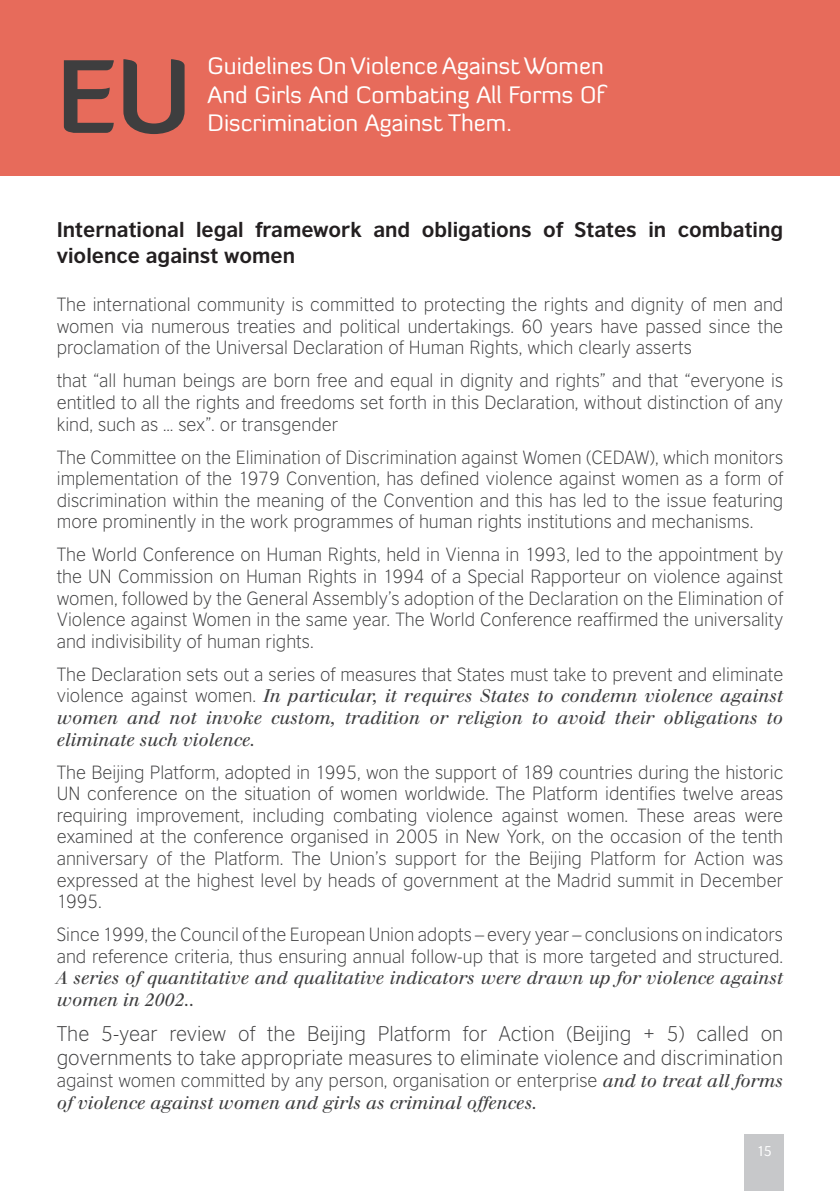
<style>
.page{position:relative;width:840px;height:1191px;background:#fff}
.page>*{position:absolute;margin:0;border:0;box-sizing:border-box;transform-origin:0 0}
.t1{font:700 101.4px "Diavlo";color:#3e3e3f}
.t2{font:23.6px/28.4px "Diavlo";color:#fff;text-align:justify}
.t3{font:300 20px/24px "British Council Sans";color:#3e3e3f}
.t4{font:700 20px/26.4px "British Council Sans";color:#231f20}
.t5{font:300 18px/21.6px "British Council Sans";color:#3e3e3f;text-align:justify}
.t6{font:italic 18px/21.6px "Justus";color:#3e3e3f;text-align:justify}
.t7{font:13.4px "British Council Sans";color:#fff}
.s1{font-family:"British Council Sans";font-weight:300;font-style:normal}
.s2{font-family:"Justus";font-weight:400;font-style:italic}
</style>
<div class="page">
<div style="left:0;top:0;width:839px;height:176px;background:#e76b5b"></div>
<div style="left:743px;top:1134px;width:39px;height:57px;background:#c7c8ca"></div>
<h1 class="t1" style="left:57px;top:32px;width:135px">EU</h1>
<h2 class="t2" style="left:207px;top:52px;width:398px">Guidelines On Violence Against Women And Girls And Combating All Forms Of Discrimination Against Them.</h2>
<p class="t4" style="left:57px;top:216px;width:727px">International legal framework and obligations of States in combating violence against women</p>
<p class="t5" style="left:57px;top:294px;width:727px">The international community is committed to protecting the rights and dignity of men and women via numerous treaties and political undertakings. 60 years have passed since the proclamation of the Universal Declaration of Human Rights, which clearly asserts</p>
<p class="t5" style="left:57px;top:370px;width:727px">that “all human beings are born free and equal in dignity and rights” and that “everyone is entitled to all the rights and freedoms set forth in this Declaration, without distinction of any kind, such as … sex”. or transgender</p>
<p class="t5" style="left:57px;top:446px;width:727px">The Committee on the Elimination of Discrimination against Women (CEDAW), which monitors implementation of the 1979 Convention, has defined violence against women as a form of discrimination within the meaning of the Convention and this has led to the issue featuring more prominently in the work programmes of human rights institutions and mechanisms.</p>
<p class="t5" style="left:57px;top:544px;width:727px">The World Conference on Human Rights, held in Vienna in 1993, led to the appointment by the UN Commission on Human Rights in 1994 of a Special Rapporteur on violence against women, followed by the General Assembly’s adoption of the Declaration on the Elimination of Violence against Women in the same year. The World Conference reaffirmed the universality and indivisibility of human rights.</p>
<p class="t5" style="left:57px;top:663px;width:727px">The Declaration sets out a series of measures that States must take to prevent and eliminate</p>
<p class="t6" style="left:57px;top:685px;width:727px"><span class="s1">violence against women.</span> In particular, it requires States to condemn violence against women and not invoke custom, tradition or religion to avoid their obligations to eliminate such violence.</p>
<p class="t5" style="left:57px;top:761px;width:727px">The Beijing Platform, adopted in 1995, won the support of 189 countries during the historic UN conference on the situation of women worldwide. The Platform identifies twelve areas requiring improvement, including combating violence against women. These areas were examined at the conference organised in 2005 in New York, on the occasion of the tenth anniversary of the Platform. The Union’s support for the Beijing Platform for Action was expressed at the highest level by heads of government at the Madrid summit in December 1995.</p>
<p class="t5" style="left:57px;top:923px;width:727px">Since 1999, the Council of the European Union adopts – every year – conclusions on indicators and reference criteria, thus ensuring annual follow-up that is more targeted and structured.</p>
<p class="t6" style="left:57px;top:967px;width:727px">A series of quantitative and qualitative indicators were drawn up for violence against women in 2002..</p>
<p class="t3" style="left:57px;top:1022px;width:727px">The 5-year review of the Beijing Platform for Action (Beijing + 5) called on governments to take appropriate measures to eliminate violence and discrimination</p>
<p class="t5" style="left:57px;top:1069px;width:727px">against women committed by any person, organisation or enterprise <span class="s2">and to treat all forms</span></p>
<p class="t6" style="left:57px;top:1091px;width:482px">of violence against women and girls as criminal offences.</p>
<p class="t7" style="left:756px;top:1143px;width:17px">15</p>
</div>
